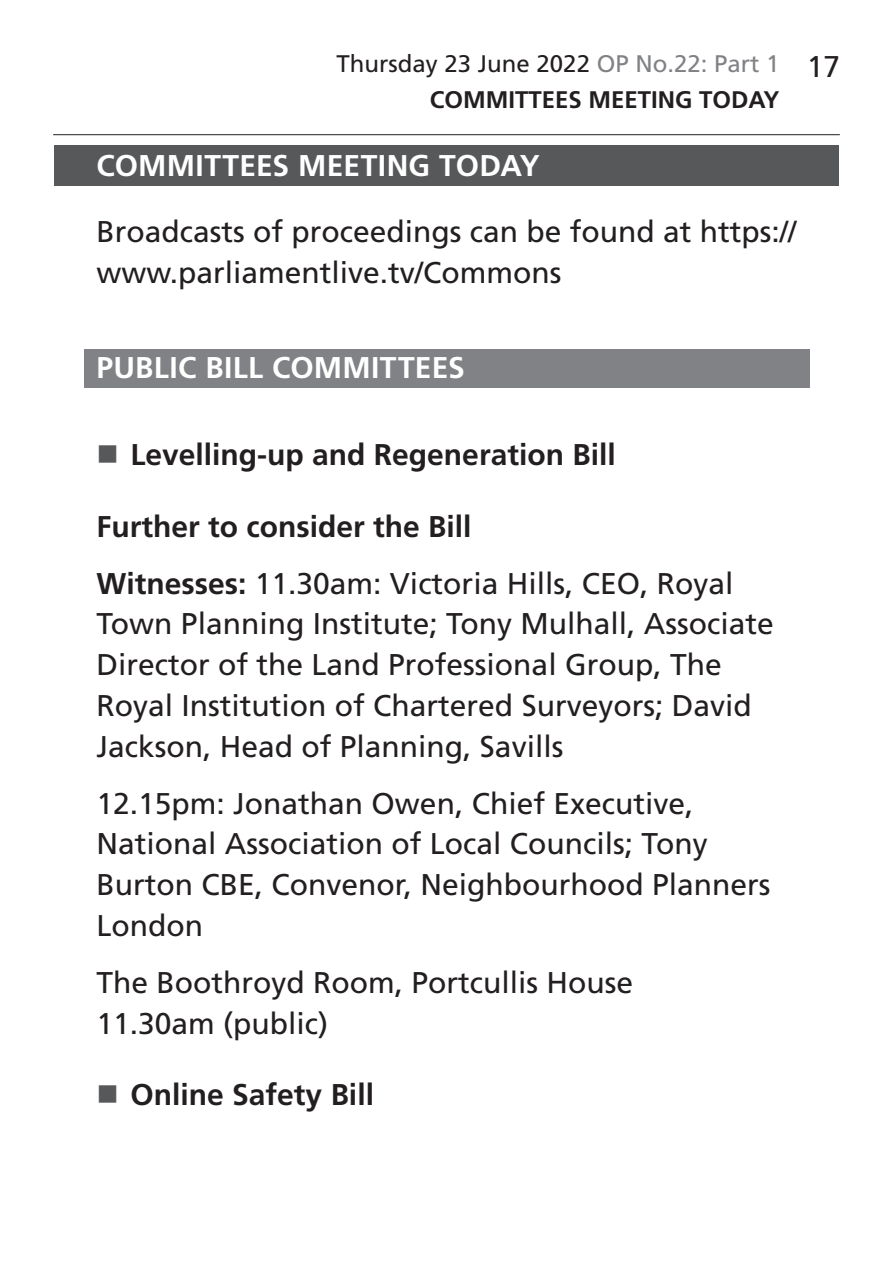
<style>
.page{position:relative;width:893px;height:1263px;background:#fff}
.page>*{position:absolute;margin:0;border:0;box-sizing:border-box;transform-origin:0 0}
.t1{font:30px/41px "Frutiger LT Std";color:#231f20}
.BoldTimingHeading{font:700 30px "Frutiger LT Std";color:#231f20}
.Heading1Grey{font:700 30px "Frutiger LT Std";letter-spacing:.01em;color:#fff}
.Heading2Grey{font:700 30px "Frutiger LT Std";letter-spacing:.01em;color:#fff}
.t2{font:24px/35.5px "Frutiger LT Std";color:#231f20}
.t3{font:700 24px "Frutiger LT Std";color:#231f20}
.s1{color:#808285}
.s2{font-weight:700}
</style>
<div class="page">
<hr style="left:53px;top:134px;width:787px;height:1px;background:#231f20">
<div style="left:54px;top:146px;width:785px;height:40px;background:#57585a"></div>
<div style="left:84px;top:349px;width:725px;height:39px;background:#808285"></div>
<p class="t2" style="left:430px;top:46px;width:351px;text-indent:-93px">Thursday 23 June 2022 <span class="s1">OP No.22: Part 1<br></span><span class="s2">Committees</span></p>
<p class="t3" style="left:588px;top:85px;width:37px">Meeting</p>
<p class="t3" style="left:699px;top:85px;width:49px">Today</p>
<p class="t1" style="left:807px;top:46px;width:35px">17</p>
<p class="Heading1Grey" style="left:97px;top:148px;width:445px">COMMITTEES MEETING TODAY</p>
<p class="t1" style="left:97px;top:211px;width:701px">Broadcasts of proceedings can be found at https:// www.parliamentlive.tv/Commons</p>
<p class="Heading2Grey" style="left:97px;top:350px;width:370px">PUBLIC BILL COMMITTEES</p>
<p class="BoldTimingHeading" style="left:131px;top:437px;width:487px">Levelling-up and Regeneration Bill</p>
<p class="BoldTimingHeading" style="left:97px;top:509px;width:377px">Further to consider the Bill</p>
<p class="t1" style="left:97px;top:563px;width:679px"><span class="s2">Witnesses:</span> 11.30am: Victoria Hills, CEO, Royal Town Planning Institute; Tony Mulhall, Associate Director of the Land Professional Group, The Royal Institution of Chartered Surveyors; David Jackson, Head of Planning, Savills</p>
<p class="t1" style="left:97px;top:783px;width:675px">12.15pm: Jonathan Owen, Chief Executive, National Association of Local Councils; Tony Burton CBE, Convenor, Neighbourhood Planners London</p>
<p class="t1" style="left:97px;top:962px;width:538px">The Boothroyd Room, Portcullis House<br>11.30am (public)</p>
<p class="BoldTimingHeading" style="left:131px;top:1077px;width:245px">Online Safety Bill</p>
</div>
